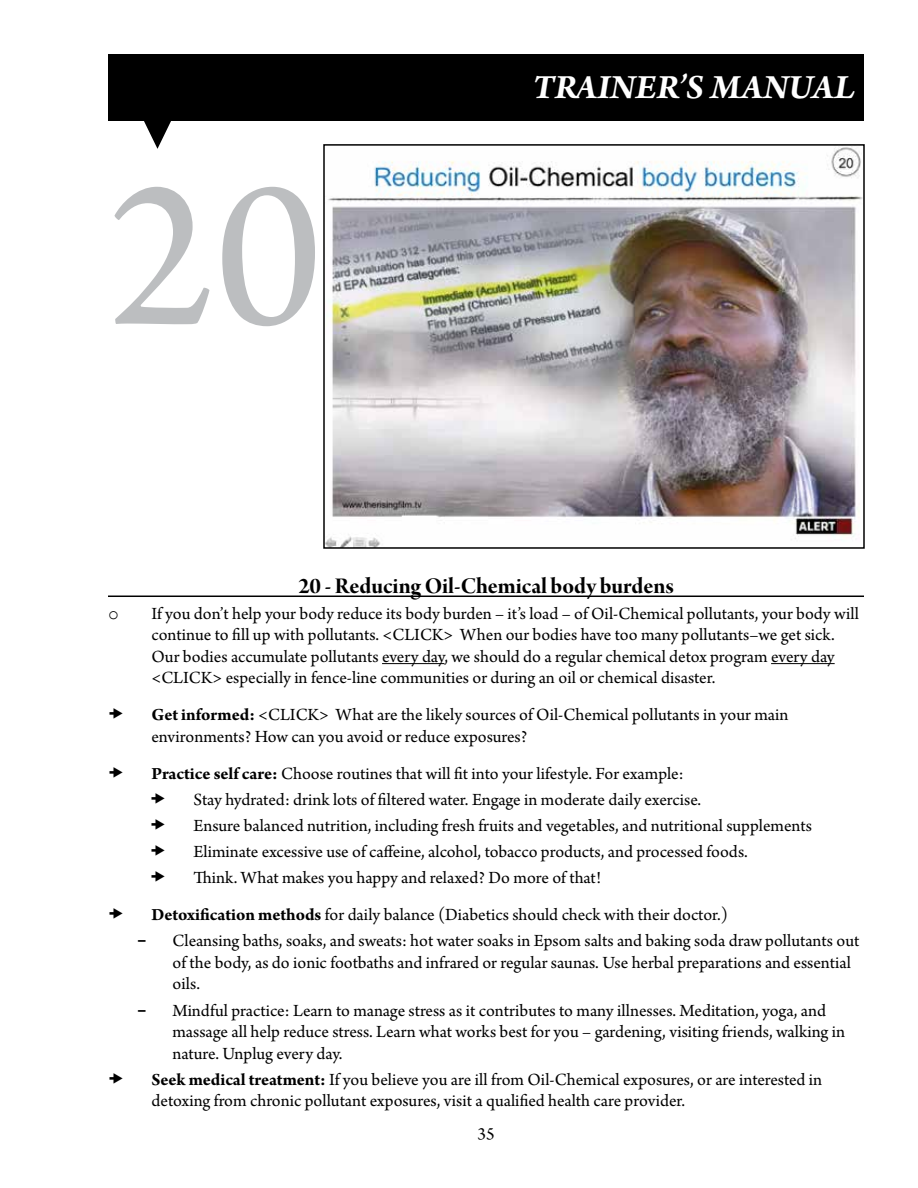
<style>
.page{position:relative;width:918px;height:1188px;background:#fff}
.page>*{position:absolute;margin:0;border:0;box-sizing:border-box;transform-origin:0 0}
.t1{font:225px "Arno Pro";color:#bcbec0}
.t2{font:italic 700 36px "Arno Pro";letter-spacing:.01em;color:#fff}
.t3{font:24px "Arno Pro Bold Display";color:#000}
.t4{font:18px/21.6px "Arno Pro";color:#000}
.t5{font:18px "Courier New";color:#000}
.s1{font-weight:700}
.s2{font-family:"Courier New";font-weight:700}
</style>
<div class="page">
<div style="left:108px;top:54px;width:756px;height:67px;background:#000"></div>
<svg style="left:144px;top:121px;width:27px;height:28px"></svg>
<hr style="left:108px;top:596px;width:756px;height:1px;background:#000">
<hr style="left:382px;top:663px;width:63px;height:1px;background:#000">
<hr style="left:771px;top:663px;width:64px;height:1px;background:#000">
<img style="left:326px;top:147px;width:536px;height:399px">
<div style="left:323px;top:144px;width:542px;height:405px;border:2px solid #000"></div>
<h1 class="t1" style="left:108px;top:128px;width:216px">20</h1>
<h2 class="t2" style="left:533px;top:66px;width:324px">TRAINER’S MANUAL</h2>
<h3 class="t3" style="left:298px;top:572px;width:377px">20 - Reducing Oil-Chemical body burdens</h3>
<p class="t5" style="left:108px;top:602px;width:12px">o</p>
<p class="t4" style="left:152px;top:603px;width:709px">If you don’t help your body reduce its body burden – it’s load – of Oil-Chemical pollutants, your body will continue to fill up with pollutants. &lt;CLICK&gt; When our bodies have too many pollutants–we get sick.<br>Our bodies accumulate pollutants every day, we should do a regular chemical detox program every day &lt;CLICK&gt; especially in fence-line communities or during an oil or chemical disaster.</p>
<p class="t4" style="left:152px;top:705px;width:638px"><span class="s1">Get informed:</span> &lt;CLICK&gt; What are the likely sources of Oil-Chemical pollutants in your main environments? How can you avoid or reduce exposures?</p>
<p class="t4" style="left:194px;top:761px;width:620px;line-height:26.1px;text-indent:-42px"><span class="s1">Practice self care:</span> Choose routines that will fit into your lifestyle. For example:<br>Stay hydrated: drink lots of filtered water. Engage in moderate daily exercise.<br>Ensure balanced nutrition, including fresh fruits and vegetables, and nutritional supplements Eliminate excessive use of caffeine, alcohol, tobacco products, and processed foods.<br>Think. What makes you happy and relaxed? Do more of that!</p>
<p class="t4" style="left:152px;top:905px;width:578px"><span class="s1">Detoxification methods</span> for daily balance (Diabetics should check with their doctor.)</p>
<p class="t4" style="left:173px;top:931px;width:688px;text-indent:-36px"><span class="s2">-</span> Cleansing baths, soaks, and sweats: hot water soaks in Epsom salts and baking soda draw pollutants out of the body, as do ionic footbaths and infrared or regular saunas. Use herbal preparations and essential oils.</p>
<p class="t4" style="left:173px;top:1000px;width:674px;text-indent:-36px"><span class="s2">-</span> Mindful practice: Learn to manage stress as it contributes to many illnesses. Meditation, yoga, and massage all help reduce stress. Learn what works best for you – gardening, visiting friends, walking in nature. Unplug every day.</p>
<p class="t4" style="left:152px;top:1070px;width:672px"><span class="s1">Seek medical treatment:</span> If you believe you are ill from Oil-Chemical exposures, or are interested in detoxing from chronic pollutant exposures, visit a qualified health care provider.</p>
<p class="t4" style="left:477px;top:1123px;width:19px">35</p>
</div>
